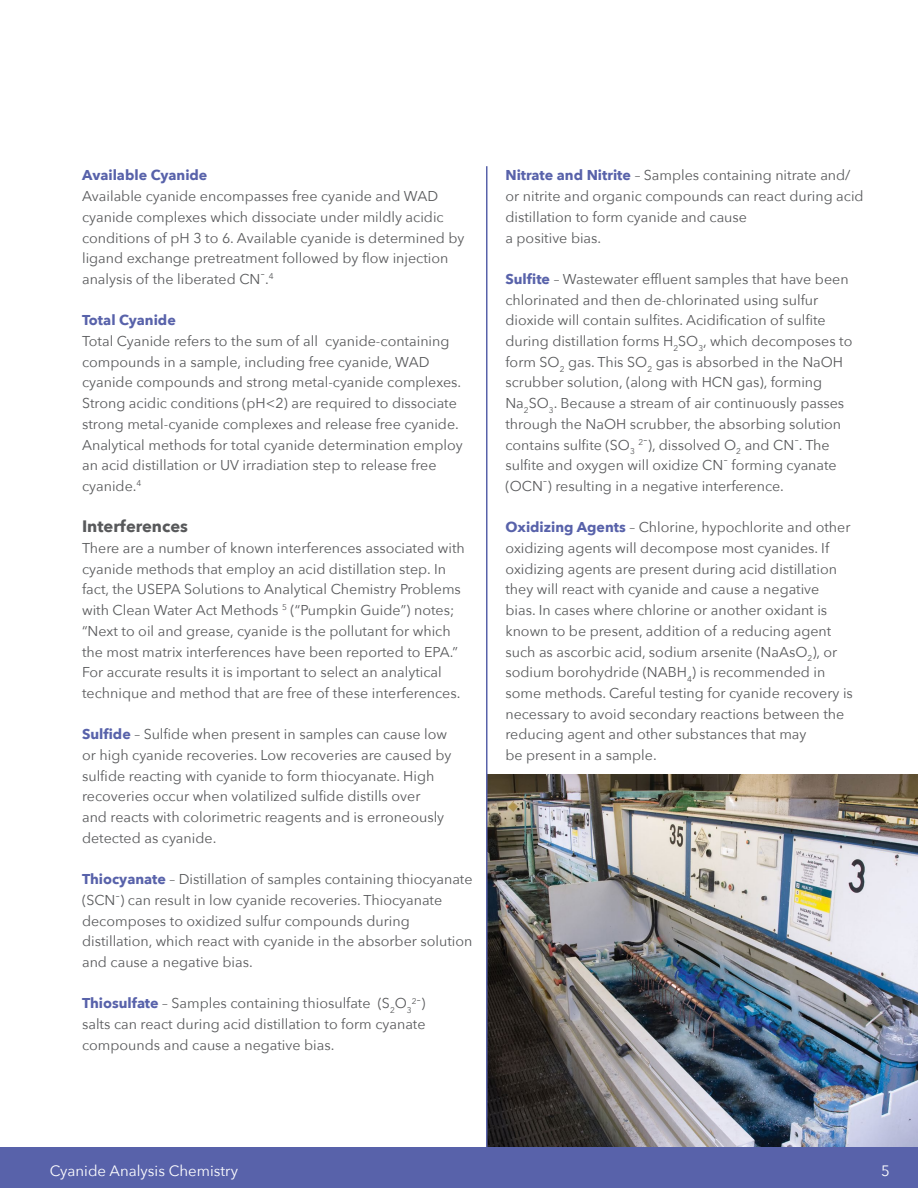
<style>
.page{position:relative;width:918px;height:1188px;background:#fff}
.page>*{position:absolute;margin:0;border:0;box-sizing:border-box;transform-origin:0 0}
.Body_text{font:700 16.5px "Avenir Next";color:#58595b}
.Copy_D_Avenir_LT{font:15px "Avenir Next";color:#fff}
.t1{font:14.25px/20.7px "Avenir Next";color:#58595b}
.Body_text-2{font:700 14.25px "Avenir Next";color:#5862aa}
.s1{font-weight:700;color:#5862aa}
</style>
<div class="page">
<img style="left:488px;top:775px;width:430px;height:373px">
<div style="left:0;top:1148px;width:918px;height:40px;background:#5862aa"></div>
<hr style="left:486px;top:166px;width:2px;height:982px;background:#5862aa">
<p class="Body_text-2" style="left:82px;top:163px;width:127px">Available Cyanide</p>
<p class="t1" style="left:82px;top:185px;width:384px">Available cyanide encompasses free cyanide and WAD cyanide complexes which dissociate under mildly acidic conditions of pH 3 to 6. Available cyanide is determined by ligand exchange pretreatment followed by flow injection analysis of the liberated CN-.<sup>4</sup></p>
<p class="Body_text-2" style="left:82px;top:308px;width:95px">Total Cyanide</p>
<p class="t1" style="left:82px;top:330px;width:382px">Total Cyanide refers to the sum of all cyanide-containing compounds in a sample, including free cyanide, WAD cyanide compounds and strong metal-cyanide complexes.<br>Strong acidic conditions (pH&lt;2) are required to dissociate strong metal-cyanide complexes and release free cyanide.<br>Analytical methods for total cyanide determination employ an acid distillation or UV irradiation step to release free cyanide.<sup>4</sup></p>
<p class="Body_text" style="left:82px;top:512px;width:107px">Interferences</p>
<p class="t1" style="left:82px;top:537px;width:384px">There are a number of known interferences associated with cyanide methods that employ an acid distillation step. In fact, the USEPA Solutions to Analytical Chemistry Problems with Clean Water Act Methods <sup>5</sup> (“Pumpkin Guide”) notes; “Next to oil and grease, cyanide is the pollutant for which the most matrix interferences have been reported to EPA.” For accurate results it is important to select an analytical technique and method that are free of these interferences.</p>
<p class="t1" style="left:82px;top:723px;width:371px"><span class="s1">Sulfide</span> – Sulfide when present in samples can cause low or high cyanide recoveries. Low recoveries are caused by sulfide reacting with cyanide to form thiocyanate. High recoveries occur when volatilized sulfide distills over<br>and reacts with colorimetric reagents and is erroneously detected as cyanide.</p>
<p class="t1" style="left:82px;top:868px;width:392px"><span class="s1">Thiocyanate</span> – Distillation of samples containing thiocyanate (SCN-) can result in low cyanide recoveries. Thiocyanate decomposes to oxidized sulfur compounds during distillation, which react with cyanide in the absorber solution and cause a negative bias.</p>
<p class="t1" style="left:82px;top:993px;width:331px"><span class="s1">Thiosulfate</span> – Samples containing thiosulfate (S<sub>2</sub>O<sub>3</sub></p>
<p class="t1" style="left:82px;top:989px;width:345px;line-height:23px;text-align:right"><sup>2</sup>-)<br>salts can react during acid distillation to form cyanate</p>
<p class="t1" style="left:82px;top:1034px;width:254px">compounds and cause a negative bias.</p>
<p class="t1" style="left:505px;top:165px;width:360px"><span class="s1">Nitrate and Nitrite</span> – Samples containing nitrate and/ or nitrite and organic compounds can react during acid distillation to form cyanide and cause</p>
<p class="t1" style="left:505px;top:227px;width:97px">a positive bias.</p>
<p class="t1" style="left:505px;top:268px;width:349px"><span class="s1">Sulfite</span> – Wastewater effluent samples that have been chlorinated and then de-chlorinated using sulfur dioxide will contain sulfites. Acidification of sulfite during distillation forms H<sub>2</sub>SO<sub>3</sub>, which decomposes to form SO<sub>2</sub> gas. This SO<sub>2</sub> gas is absorbed in the NaOH scrubber solution, (along with HCN gas), forming Na<sub>2</sub>SO<sub>3</sub>. Because a stream of air continuously passes through the NaOH scrubber, the absorbing solution contains sulfite (SO<sub>3</sub> <sup>2</sup>-), dissolved O<sub>2</sub> and CN-. The sulfite and oxygen will oxidize CN- forming cyanate (OCN-) resulting in a negative interference.</p>
<p class="t1" style="left:505px;top:516px;width:349px"><span class="s1">Oxidizing Agents</span> – Chlorine, hypochlorite and other oxidizing agents will decompose most cyanides. If oxidizing agents are present during acid distillation they will react with cyanide and cause a negative bias. In cases where chlorine or another oxidant is known to be present, addition of a reducing agent such as ascorbic acid, sodium arsenite (NaAsO<sub>2</sub>), or sodium borohydride (NABH<sub>4</sub>) is recommended in some methods. Careful testing for cyanide recovery is necessary to avoid secondary reactions between the reducing agent and other substances that may<br>be present in a sample.</p>
<p class="Copy_D_Avenir_LT" style="left:50px;top:1158px;width:190px">Cyanide Analysis Chemistry</p>
<p class="Copy_D_Avenir_LT" style="left:881px;top:1158px;width:10px">5</p>
</div>
